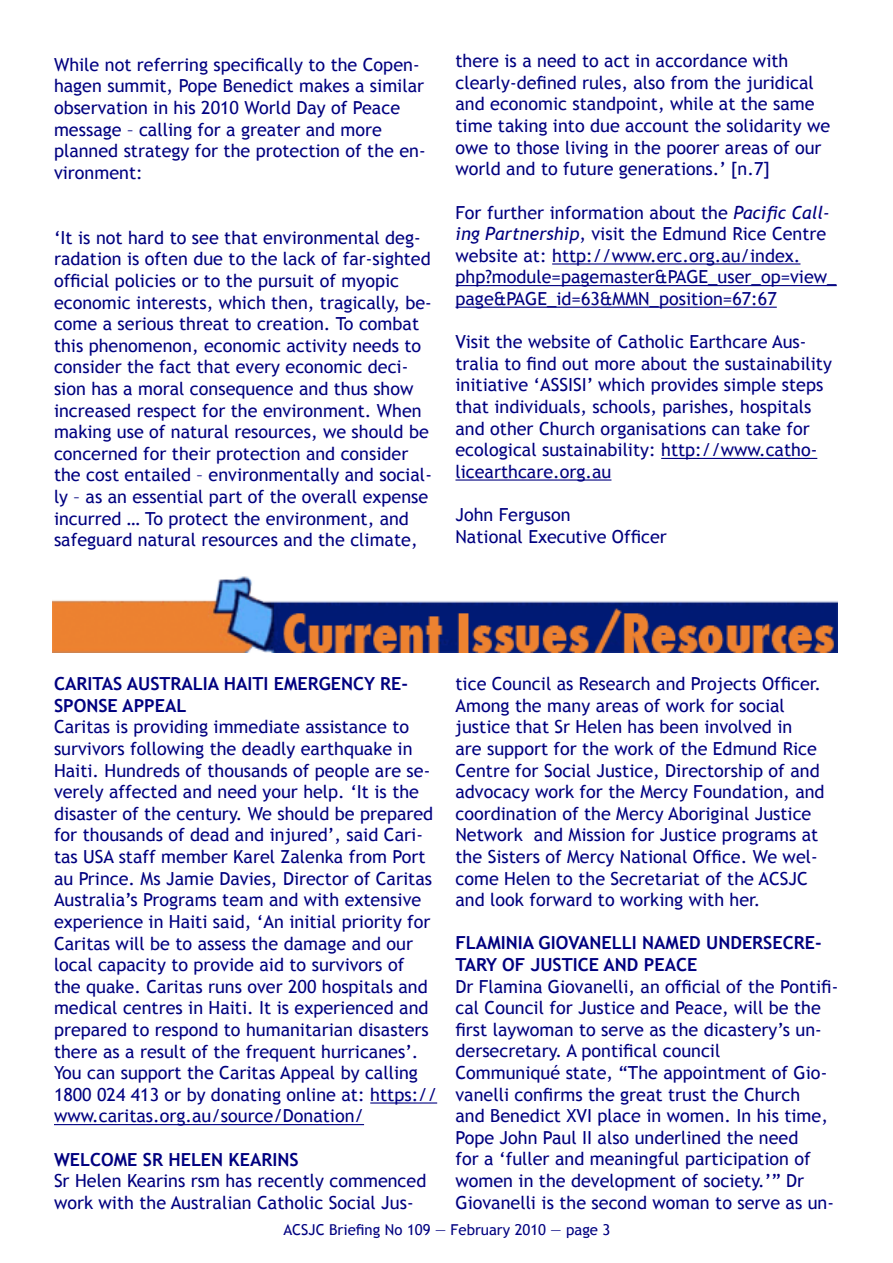
<style>
.page{position:relative;width:893px;height:1263px;background:#fff}
.page>*{position:absolute;margin:0;border:0;box-sizing:border-box;transform-origin:0 0}
.t1{font:18px/21.6px "Trebuchet MS";color:#000080}
.t2{font:700 18px/21.6px "Trebuchet MS";color:#000080}
.t3{font:15px "Trebuchet MS";color:#000080}
.s1{font-style:italic}
</style>
<div class="page">
<hr style="left:552px;top:263px;width:248px;height:2px;background:#00007f">
<hr style="left:455px;top:285px;width:382px;height:1px;background:#00007f">
<hr style="left:455px;top:307px;width:322px;height:1px;background:#00007f">
<hr style="left:661px;top:458px;width:156px;height:1px;background:#00007f">
<hr style="left:455px;top:479px;width:156px;height:2px;background:#00007f">
<img style="left:52px;top:576px;width:785px;height:77px">
<hr style="left:370px;top:1102px;width:67px;height:1px;background:#00007f">
<hr style="left:54px;top:1124px;width:310px;height:1px;background:#00007f">
<p class="t1" style="left:54px;top:54px;width:373px">While not referring specifically to the Copen&shy;hagen summit, Pope Benedict makes a similar observation in his 2010 World Day of Peace message – calling for a greater and more planned strategy for the protection of the en&shy;vironment:</p>
<p class="t1" style="left:54px;top:227px;width:379px">‘It is not hard to see that environmental deg&shy;radation is often due to the lack of far-sighted official policies or to the pursuit of myopic economic interests, which then, tragically, be&shy;come a serious threat to creation. To combat this phenomenon, economic activity needs to consider the fact that every economic deci&shy;sion has a moral consequence and thus show increased respect for the environment. When making use of natural resources, we should be concerned for their protection and consider the cost entailed – environmentally and social&shy;ly – as an essential part of the overall expense incurred … To protect the environment, and safeguard natural resources and the climate,</p>
<p class="t1" style="left:455px;top:50px;width:376px">there is a need to act in accordance with clearly-defined rules, also from the juridical and economic standpoint, while at the same time taking into due account the solidarity we owe to those living in the poorer areas of our world and to future generations.’ [n.7]</p>
<p class="t1" style="left:455px;top:202px;width:383px">For further information about the <span class="s1">Pacific Call&shy;ing Partnership</span>, visit the Edmund Rice Centre website at: http://www.erc.org.au/index. php?module=pagemaster&amp;PAGE_user_op=view_ page&amp;PAGE_id=63&amp;MMN_position=67:67</p>
<p class="t1" style="left:455px;top:331px;width:378px">Visit the website of Catholic Earthcare Aus&shy;tralia to find out more about the sustainability initiative ‘ASSISI’ which provides simple steps that individuals, schools, parishes, hospitals and other Church organisations can take for ecological sustainability: http://www.catho&shy;licearthcare.org.au</p>
<p class="t1" style="left:455px;top:504px;width:117px">John Ferguson</p>
<p class="t1" style="left:455px;top:526px;width:213px">National Executive Officer</p>
<p class="t2" style="left:54px;top:673px;width:22px">CARITAS</p>
<p class="t2" style="left:127px;top:673px;width:35px">AUSTRALIA</p>
<p class="t2" style="left:224px;top:673px;width:22px">HAITI</p>
<p class="t2" style="left:274px;top:673px;width:23px">EMER</p>
<p class="t2" style="left:319px;top:673px;width:24px">GENC</p>
<p class="t2" style="left:364px;top:673px;width:46px">Y RE-</p>
<p class="t2" style="left:54px;top:695px;width:12px">SPONSE</p>
<p class="t2" style="left:122px;top:695px;width:23px">APPEAL</p>
<p class="t1" style="left:54px;top:716px;width:385px">Caritas is providing immediate assistance to survivors following the deadly earthquake in Haiti. Hundreds of thousands of people are se&shy;verely affected and need your help. ‘It is the disaster of the century. We should be prepared for thousands of dead and injured’, said Cari&shy;tas USA staff member Karel Zalenka from Port au Prince. Ms Jamie Davies, Director of Caritas Australia’s Programs team and with extensive experience in Haiti said, ‘An initial priority for Caritas will be to assess the damage and our local capacity to provide aid to survivors of<br>the quake. Caritas runs over 200 hospitals and medical centres in Haiti. It is experienced and prepared to respond to humanitarian disasters there as a result of the frequent hurricanes’.<br>You can support the Caritas Appeal by calling 1800 024 413 or by donating online at: https:// www.caritas.org.au/source/Donation/</p>
<p class="t2" style="left:54px;top:1148px;width:246px">WELCOME SR HELEN KEARINS</p>
<p class="t1" style="left:54px;top:1170px;width:374px">Sr Helen Kearins rsm has recently commenced work with the Australian Catholic Social Jus-</p>
<p class="t1" style="left:455px;top:673px;width:371px">tice Council as Research and Projects Officer.<br>Among the many areas of work for social justice that Sr Helen has been involved in<br>are support for the work of the Edmund Rice Centre for Social Justice, Directorship of and advocacy work for the Mercy Foundation, and coordination of the Mercy Aboriginal Justice Network and Mission for Justice programs at the Sisters of Mercy National Office. We wel&shy;come Helen to the Secretariat of the ACSJC and look forward to working with her.</p>
<p class="t2" style="left:455px;top:932px;width:368px">FLAMINIA GIOVANELLI NAMED UNDERSECRE-<br>TARY OF JUSTICE AND PEACE</p>
<p class="t1" style="left:455px;top:975px;width:384px">Dr Flamina Giovanelli, an official of the Pontifi&shy;cal Council for Justice and Peace, will be the first laywoman to serve as the dicastery’s un&shy;dersecretary. A pontifical council</p>
<p class="t1" style="left:455px;top:1062px;width:380px">Communiqué state, “The appointment of Gio&shy;vanelli confirms the great trust the Church<br>and Benedict XVI place in women. In his time, Pope John Paul II also underlined the need<br>for a ‘fuller and meaningful participation of women in the development of society.’” Dr Giovanelli is the second woman to serve as un-</p>
<p class="t3" style="left:283px;top:1221px;width:328px">ACSJC Briefing No 109 — February 2010 — page 3</p>
</div>
